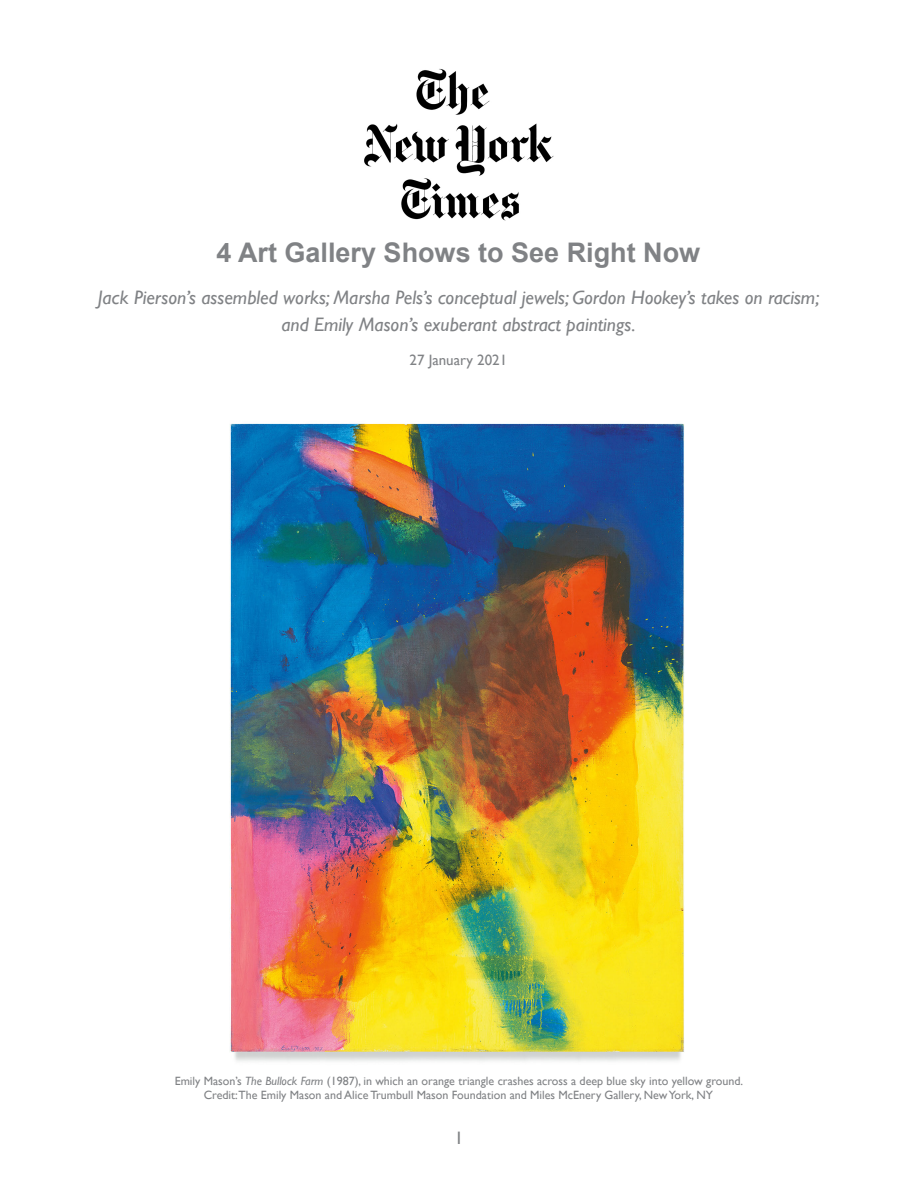
<style>
.page{position:relative;width:918px;height:1188px;background:#fff}
.page>*{position:absolute;margin:0;border:0;box-sizing:border-box;transform-origin:0 0}
.t1{font:700 27px "Arial";color:#808285}
.t2{font:italic 19.5px "Gill Sans";color:#808285}
.t3{font:18px "Gill Sans";color:#808285}
.t4{font:15px "Gill Sans";color:#808285}
.t5{font:12px "Gill Sans";color:#808285}
.s1{font-style:italic}
</style>
<div class="page">
<img style="left:229px;top:423px;width:456px;height:639px">
<img style="left:364px;top:68px;width:190px;height:153px">
<p class="t1" style="left:217px;top:235px;width:485px">4 Art Gallery Shows to See Right Now</p>
<p class="t2" style="left:98px;top:286px;width:723px">Jack Pierson’s assembled works; Marsha Pels’s conceptual jewels; Gordon Hookey’s takes on racism;</p>
<p class="t2" style="left:281px;top:313px;width:356px">and Emily Mason’s exuberant abstract paintings.</p>
<p class="t4" style="left:410px;top:351px;width:99px">27 January 2021</p>
<p class="t5" style="left:175px;top:1074px;width:570px">Emily Mason’s <span class="s1">The Bullock Farm</span> (1987), in which an orange triangle crashes across a deep blue sky into yellow ground.</p>
<p class="t5" style="left:204px;top:1088px;width:511px">Credit:The Emily Mason and Alice Trumbull Mason Foundation and Miles McEnery Gallery, New York, NY</p>
<h3 class="t3" style="left:454px;top:1128px;width:10px">1</h3>
</div>
